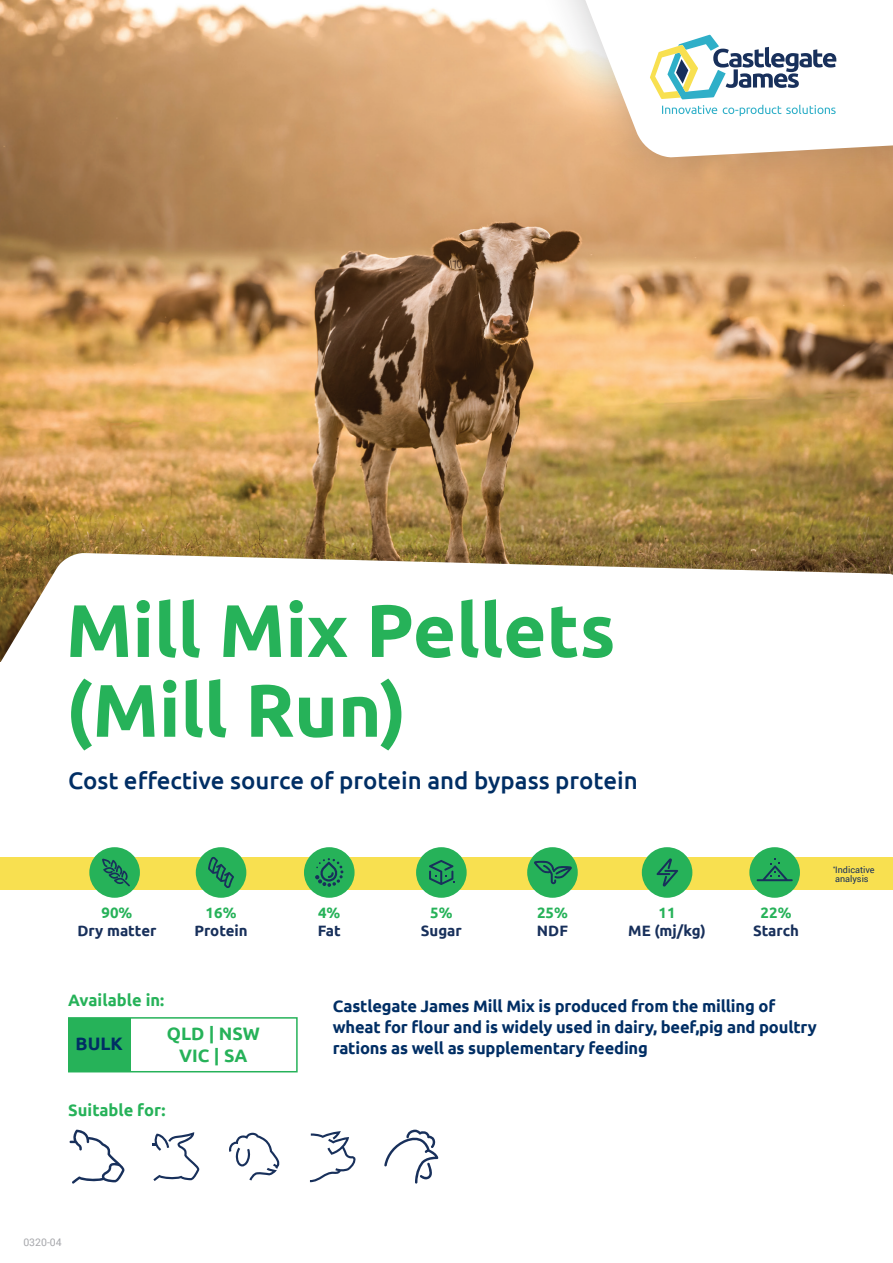
<style>
.page{position:relative;width:893px;height:1263px;background:#fff}
.page>*{position:absolute;margin:0;border:0;box-sizing:border-box;transform-origin:0 0}
.t1{font:700 74.4px/79.8px "Ubuntu";color:#26b259}
.t2{font:500 24px "Ubuntu";color:#002e64}
.t3{font:700 18px "Ubuntu";color:#26b259}
.t4{font:700 18px "Ubuntu";color:#002e64}
.t5{font:700 16.5px/21px "Ubuntu";letter-spacing:-.01em;color:#002e64}
.t6{font:700 16.5px "Ubuntu";color:#26b259}
.t7{font:700 15px "Ubuntu";color:#18305b}
.t8{font:700 15px "Ubuntu";color:#26b259}
.t9{font:10.5px "Roboto";color:#a8a9ad}
.t10{font:9px/9px "Roboto";color:#18305b}
</style>
<div class="page">
<img style="left:0;top:0;width:893px;height:553px">
<svg style="left:0;top:553px;width:893px;height:109px"></svg>
<svg style="left:152px;top:1132px;width:48px;height:49px"></svg>
<svg style="left:310px;top:1131px;width:46px;height:51px"></svg>
<svg style="left:229px;top:1133px;width:51px;height:47px"></svg>
<svg style="left:384px;top:1130px;width:54px;height:53px"></svg>
<svg style="left:70px;top:1129px;width:55px;height:54px"></svg>
<div style="left:496px;top:0;width:397px;height:200px;background:#231f20;opacity:.25"></div>
<svg style="left:496px;top:0;width:397px;height:157px"></svg>
<svg style="left:662px;top:105px;width:174px;height:11px"></svg>
<svg style="left:650px;top:35px;width:186px;height:64px"></svg>
<div style="left:0;top:857px;width:893px;height:33px;background:#f8e050"></div>
<div style="left:89px;top:847px;width:51px;height:51px;background:#26b259;border-radius:50%"></div>
<svg style="left:102px;top:858px;width:28px;height:28px"></svg>
<div style="left:196px;top:847px;width:50px;height:51px;background:#26b259;border-radius:50%"></div>
<svg style="left:208px;top:857px;width:26px;height:31px"></svg>
<div style="left:304px;top:847px;width:51px;height:51px;background:#26b259;border-radius:50%"></div>
<svg style="left:315px;top:858px;width:29px;height:29px"></svg>
<div style="left:416px;top:847px;width:51px;height:51px;background:#26b259;border-radius:50%"></div>
<svg style="left:429px;top:860px;width:26px;height:25px"></svg>
<div style="left:527px;top:847px;width:51px;height:51px;background:#26b259;border-radius:50%"></div>
<svg style="left:534px;top:860px;width:38px;height:24px"></svg>
<div style="left:642px;top:847px;width:50px;height:51px;background:#26b259;border-radius:50%"></div>
<svg style="left:656px;top:858px;width:22px;height:28px"></svg>
<div style="left:749px;top:847px;width:51px;height:51px;background:#26b259;border-radius:50%"></div>
<svg style="left:757px;top:858px;width:36px;height:23px"></svg>
<div style="left:68px;top:1018px;width:62px;height:54px;background:#26b259"></div>
<div style="left:68px;top:1017px;width:230px;height:55px;border:2px solid #26b259"></div>
<p class="t1" style="left:66px;top:589px;width:551px">Mill Mix Pellets (Mill Run)</p>
<p class="t2" style="left:68px;top:766px;width:571px">Cost effective source of protein and bypass protein</p>
<p class="t8" style="left:102px;top:903px;width:32px">90%</p>
<p class="t7" style="left:77px;top:921px;width:80px">Dry matter</p>
<p class="t6" style="left:68px;top:990px;width:98px">Available in:</p>
<p class="t8" style="left:206px;top:903px;width:32px">16%</p>
<p class="t7" style="left:194px;top:921px;width:55px">Protein</p>
<p class="t4" style="left:76px;top:1032px;width:49px">BULK</p>
<p class="t3" style="left:167px;top:1022px;width:95px">QLD | NSW</p>
<p class="t3" style="left:179px;top:1044px;width:70px">VIC | SA</p>
<p class="t6" style="left:68px;top:1100px;width:99px">Suitable for:</p>
<p class="t8" style="left:318px;top:903px;width:24px">4%</p>
<p class="t7" style="left:318px;top:921px;width:25px">Fat</p>
<p class="t8" style="left:430px;top:903px;width:24px">5%</p>
<p class="t7" style="left:421px;top:921px;width:43px">Sugar</p>
<p class="t8" style="left:537px;top:903px;width:32px">25%</p>
<p class="t7" style="left:537px;top:921px;width:33px">NDF</p>
<p class="t8" style="left:658px;top:903px;width:19px">11</p>
<p class="t7" style="left:628px;top:921px;width:79px">ME (mj/kg)</p>
<p class="t8" style="left:761px;top:903px;width:32px">22%</p>
<p class="t7" style="left:753px;top:921px;width:47px">Starch</p>
<p class="t10" style="left:833px;top:864px;width:43px"><sup>*</sup>Indicative analysis</p>
<p class="t5" style="left:333px;top:996px;width:486px">Castlegate James Mill Mix is produced from the milling of wheat for flour and is widely used in dairy, beef,pig and poultry rations as well as supplementary feeding</p>
<p class="t9" style="left:23px;top:1235px;width:40px">0320-04</p>
</div>
